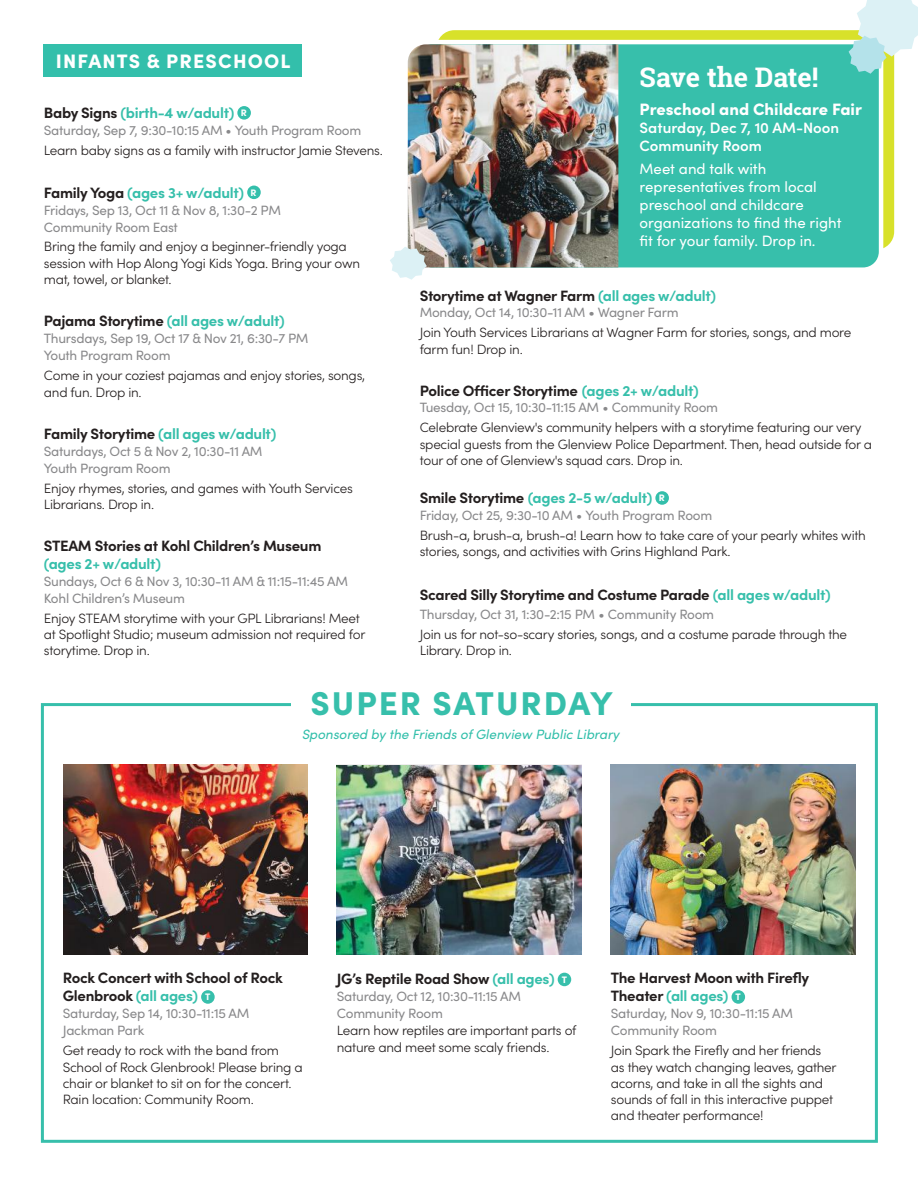
<style>
.page{position:relative;width:918px;height:1188px;background:#fff}
.page>*{position:absolute;margin:0;border:0;box-sizing:border-box;transform-origin:0 0}
.t1{font:900 33px "Sofia Pro";letter-spacing:.06em;color:#37bfab}
.t2{font:700 27px "Roboto Slab";letter-spacing:-.005em;color:#fff}
.t3{font:900 19.5px "Sofia Pro";letter-spacing:.06em;color:#fff}
.t4{font:900 16.5px "Sofia Pro";color:#fff}
.t5{font:700 15px/18px "Sofia Pro";letter-spacing:-.02em;color:#241f1f}
.t6{font:700 15px "Sofia Pro";letter-spacing:-.02em;color:#37bfab}
.t7{font:15px/18px "Sofia Pro";color:#fff}
.t8{font:600 15px/18px "Sofia Pro";color:#fff}
.t9{font:300 13.5px/16.2px "Sofia Pro";letter-spacing:-.02em;color:#241f1f}
.t10{font:13.5px/17px "Sofia Pro";letter-spacing:-.02em;color:#89898b}
.t11{font:italic 13.5px "Sofia Pro";color:#33bfab}
.s1{color:#241f1f}
.s2{font-weight:900;font-size:9.45px;color:#fff}
.s3{color:#37bfab}
</style>
<div class="page">
<div style="left:43px;top:44px;width:259px;height:33px;background:#33bfab"></div>
<div style="left:237px;top:106px;width:14px;height:14px;background:#33bfab;border-radius:50%"></div>
<div style="left:247px;top:186px;width:14px;height:13px;background:#33bfab;border-radius:50%"></div>
<div style="left:41px;top:703px;width:837px;height:440px;border:3px solid #37bfab"></div>
<div style="left:201px;top:990px;width:14px;height:14px;background:#37bfab;border-radius:50%"></div>
<img style="left:63px;top:765px;width:245px;height:190px">
<div style="left:291px;top:691px;width:340px;height:38px;background:#fff"></div>
<div style="left:732px;top:990px;width:13px;height:14px;background:#37bfab;border-radius:50%"></div>
<img style="left:611px;top:765px;width:245px;height:190px">
<div style="left:558px;top:973px;width:13px;height:13px;background:#37bfab;border-radius:50%"></div>
<img style="left:337px;top:765px;width:245px;height:190px">
<div style="left:655px;top:491px;width:14px;height:14px;background:#33bfab;border-radius:50%"></div>
<div style="left:436px;top:30px;width:458px;height:220px;background:#d8e12a;border-radius:18px"></div>
<div style="left:414px;top:42px;width:467px;height:228px;background:#37bfab;border-radius:18px"></div>
<div style="left:412px;top:40px;width:471px;height:232px;border:4px solid #fff;border-radius:18px"></div>
<img style="left:408px;top:44px;width:210px;height:223px">
<svg style="left:849px;top:0;width:69px;height:74px"></svg>
<svg style="left:390px;top:247px;width:37px;height:33px"></svg>
<h3 class="t3" style="left:56px;top:46px;width:236px">INFANTS &amp; PRESCHOOL</h3>
<p class="t6" style="left:44px;top:101px;width:204px"><span class="s1">Baby Signs</span> (birth-4 w/adult) <span class="s2">R</span></p>
<p class="t10" style="left:44px;top:121px;width:319px">Saturday, Sep 7, 9:30-10:15 AM • Youth Program Room</p>
<p class="t9" style="left:44px;top:141px;width:340px">Learn baby signs as a family with instructor Jamie Stevens.</p>
<p class="t6" style="left:44px;top:181px;width:214px"><span class="s1">Family Yoga</span> (ages 3+ w/adult) <span class="s2">R</span></p>
<p class="t10" style="left:44px;top:201px;width:239px">Fridays, Sep 13, Oct 11 &amp; Nov 8, 1:30-2 PM<br>Community Room East</p>
<p class="t9" style="left:44px;top:238px;width:318px">Bring the family and enjoy a beginner-friendly yoga session with Hop Along Yogi Kids Yoga. Bring your own mat, towel, or blanket.</p>
<p class="t6" style="left:44px;top:310px;width:242px"><span class="s1">Pajama Storytime</span> (all ages w/adult)</p>
<p class="t10" style="left:44px;top:329px;width:266px">Thursdays, Sep 19, Oct 17 &amp; Nov 21, 6:30-7 PM<br>Youth Program Room</p>
<p class="t9" style="left:44px;top:367px;width:323px">Come in your coziest pajamas and enjoy stories, songs, and fun. Drop in.</p>
<p class="t6" style="left:44px;top:422px;width:234px"><span class="s1">Family Storytime</span> (all ages w/adult)</p>
<p class="t10" style="left:44px;top:442px;width:220px">Saturdays, Oct 5 &amp; Nov 2, 10:30-11 AM<br>Youth Program Room</p>
<p class="t9" style="left:44px;top:479px;width:310px">Enjoy rhymes, stories, and games with Youth Services<br>Librarians. Drop in.</p>
<p class="t5" style="left:44px;top:536px;width:279px">STEAM Stories at Kohl Children’s Museum</p>
<p class="t6" style="left:44px;top:552px;width:119px">(ages 2+ w/adult)</p>
<p class="t10" style="left:44px;top:572px;width:306px">Sundays, Oct 6 &amp; Nov 3, 10:30-11 AM &amp; 11:15-11:45 AM<br>Kohl Children’s Museum</p>
<p class="t9" style="left:44px;top:609px;width:323px">Enjoy STEAM storytime with your GPL Librarians! Meet at Spotlight Studio; museum admission not required for storytime. Drop in.</p>
<h2 class="t2" style="left:640px;top:58px;width:180px">Save the Date!</h2>
<p class="t4" style="left:640px;top:96px;width:224px">Preschool and Childcare Fair</p>
<p class="t8" style="left:640px;top:118px;width:201px">Saturday, Dec 7, 10 AM-Noon<br>Community Room</p>
<p class="t7" style="left:640px;top:158px;width:203px">Meet and talk with representatives from local preschool and childcare organizations to find the right fit for your family. Drop in.</p>
<p class="t5" style="left:420px;top:285px;width:298px">Storytime at Wagner Farm <span class="s3">(all ages w/adult)</span></p>
<p class="t10" style="left:420px;top:304px;width:260px">Monday, Oct 14, 10:30-11 AM • Wagner Farm</p>
<p class="t9" style="left:420px;top:324px;width:433px">Join Youth Services Librarians at Wagner Farm for stories, songs, and more farm fun! Drop in.</p>
<p class="t5" style="left:420px;top:381px;width:281px">Police Officer Storytime <span class="s3">(ages 2+ w/adult)</span></p>
<p class="t10" style="left:420px;top:398px;width:300px">Tuesday, Oct 15, 10:30-11:15 AM • Community Room</p>
<p class="t9" style="left:420px;top:419px;width:454px">Celebrate Glenview's community helpers with a storytime featuring our very special guests from the Glenview Police Department. Then, head outside for a tour of one of Glenview's squad cars. Drop in.</p>
<p class="t6" style="left:420px;top:486px;width:247px"><span class="s1">Smile Storytime</span> (ages 2-5 w/adult) <span class="s2">R</span></p>
<p class="t10" style="left:420px;top:506px;width:294px">Friday, Oct 25, 9:30-10 AM • Youth Program Room</p>
<p class="t9" style="left:420px;top:527px;width:448px">Brush-a, brush-a, brush-a! Learn how to take care of your pearly whites with stories, songs, and activities with Grins Highland Park.</p>
<p class="t5" style="left:420px;top:584px;width:413px">Scared Silly Storytime and Costume Parade <span class="s3">(all ages w/adult)</span></p>
<p class="t10" style="left:420px;top:605px;width:296px">Thursday, Oct 31, 1:30-2:15 PM • Community Room</p>
<p class="t9" style="left:420px;top:625px;width:429px">Join us for not-so-scary stories, songs, and a costume parade through the<br>Library. Drop in.</p>
<h1 class="t1" style="left:311px;top:678px;width:304px">SUPER SATURDAY</h1>
<p class="t11" style="left:302px;top:724px;width:319px">Sponsored by the Friends of Glenview Public Library</p>
<p class="t5" style="left:63px;top:968px;width:222px">Rock Concert with School of Rock<br>Glenbrook <span class="s3">(all ages)</span> <span class="s2">T</span></p>
<p class="t10" style="left:63px;top:1004px;width:188px">Saturday, Sep 14, 10:30-11:15 AM<br>Jackman Park</p>
<p class="t9" style="left:63px;top:1042px;width:241px">Get ready to rock with the band from School of Rock Glenbrook! Please bring a chair or blanket to sit on for the concert.<br>Rain location: Community Room.</p>
<p class="t5" style="left:337px;top:969px;width:232px">JG’s Reptile Road Show <span class="s3">(all ages)</span> <span class="s2">T</span></p>
<p class="t10" style="left:337px;top:987px;width:186px">Saturday, Oct 12, 10:30-11:15 AM<br>Community Room</p>
<p class="t9" style="left:337px;top:1022px;width:241px">Learn how reptiles are important parts of nature and meet some scaly friends.</p>
<p class="t5" style="left:611px;top:968px;width:200px">The Harvest Moon with Firefly<br>Theater <span class="s3">(all ages)</span> <span class="s2">T</span></p>
<p class="t10" style="left:611px;top:1004px;width:184px">Saturday, Nov 9, 10:30-11:15 AM<br>Community Room</p>
<p class="t9" style="left:611px;top:1042px;width:227px">Join Spark the Firefly and her friends as they watch changing leaves, gather acorns, and take in all the sights and sounds of fall in this interactive puppet and theater performance!</p>
</div>
